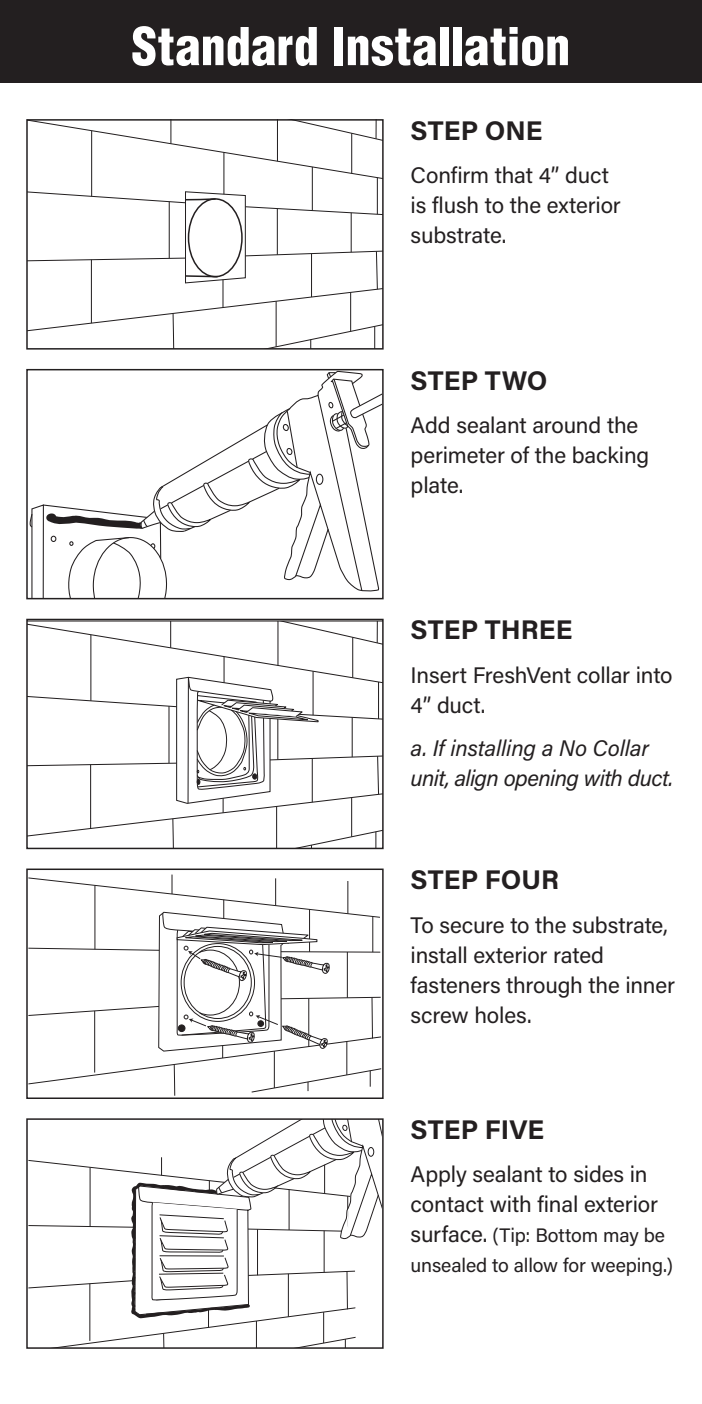
<style>
.page{position:relative;width:702px;height:1404px;background:#fff}
.page>*{position:absolute;margin:0;border:0;box-sizing:border-box;transform-origin:0 0}
.t1{font:900 condensed 50.85px "Helvetica";color:#fff}
.t2{font:700 27px "Acumin Pro";letter-spacing:.005em;color:#231f20}
.t3{font:22.5px/30px "Acumin Pro";letter-spacing:-.01em;color:#231f20}
.t4{font:italic 22.5px/30px "Acumin Pro";letter-spacing:-.025em;color:#231f20}
.t5{font:19.5px/30px "Acumin Pro";letter-spacing:-.005em;color:#231f20}
.s1{font-size:22.5px}
</style>
<div class="page">
<div style="left:0;top:0;width:702px;height:82px;background:#231f20"></div>
<svg style="left:36px;top:122px;width:345px;height:69px"></svg>
<svg style="left:29px;top:191px;width:352px;height:156px"></svg>
<div style="left:26px;top:119px;width:358px;height:231px;border:2px solid #231f20"></div>
<svg style="left:29px;top:372px;width:352px;height:224px"></svg>
<div style="left:26px;top:369px;width:358px;height:230px;border:2px solid #231f20"></div>
<svg style="left:29px;top:622px;width:352px;height:224px"></svg>
<div style="left:26px;top:619px;width:358px;height:230px;border:2px solid #231f20"></div>
<svg style="left:29px;top:874px;width:352px;height:222px"></svg>
<div style="left:26px;top:869px;width:358px;height:230px;border:2px solid #231f20"></div>
<svg style="left:29px;top:1121px;width:352px;height:225px"></svg>
<div style="left:26px;top:1118px;width:358px;height:231px;border:2px solid #231f20"></div>
<h1 class="t1" style="left:132px;top:14px;width:440px">Standard Installation</h1>
<p class="t2" style="left:411px;top:111px;width:133px">STEP ONE</p>
<p class="t3" style="left:411px;top:159px;width:212px">Confirm that 4” duct is flush to the exterior substrate.</p>
<p class="t2" style="left:411px;top:361px;width:138px">STEP TWO</p>
<p class="t3" style="left:411px;top:409px;width:240px">Add sealant around the perimeter of the backing plate.</p>
<p class="t2" style="left:411px;top:611px;width:163px">STEP THREE</p>
<p class="t3" style="left:411px;top:659px;width:263px">Insert FreshVent collar into<br>4” duct.</p>
<p class="t4" style="left:411px;top:732px;width:264px">a. If installing a No Collar unit, align opening with duct.</p>
<p class="t2" style="left:411px;top:861px;width:150px">STEP FOUR</p>
<p class="t3" style="left:411px;top:909px;width:266px">To secure to the substrate, install exterior rated fasteners through the inner screw holes.</p>
<p class="t2" style="left:411px;top:1111px;width:135px">STEP FIVE</p>
<p class="t3" style="left:411px;top:1159px;width:249px">Apply sealant to sides in contact with final exterior</p>
<p class="t5" style="left:411px;top:1220px;width:264px"><span class="s1">surface.</span> (Tip: Bottom may be unsealed to allow for weeping.)</p>
</div>
